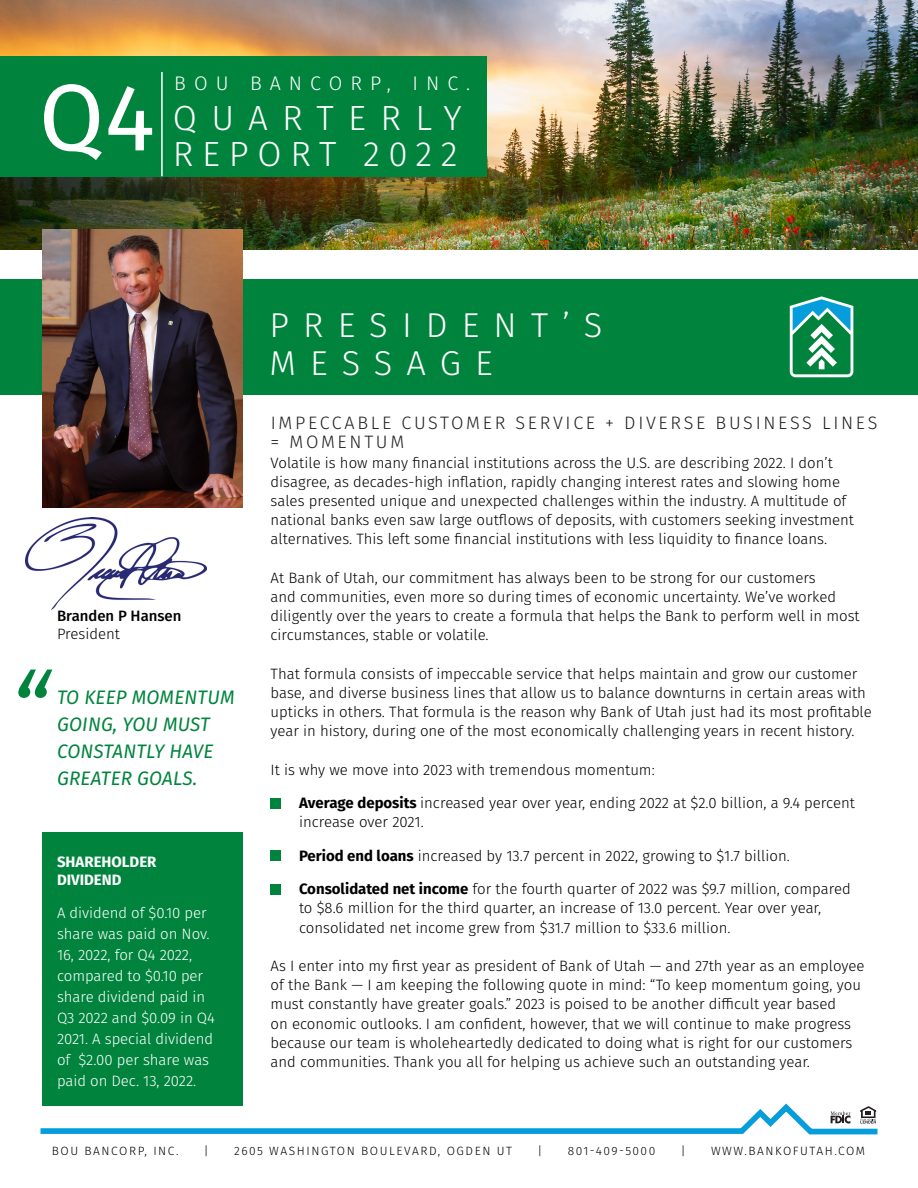
<style>
.page{position:relative;width:918px;height:1188px;background:#fff}
.page>*{position:absolute;margin:0;border:0;box-sizing:border-box;transform-origin:0 0}
.t1{font:94.5px "Fira Sans";color:#fff}
.t2{font:300 34.95px "Fira Sans";letter-spacing:.245em;color:#fff}
.t3{font:300 34.95px "Fira Sans";letter-spacing:.41em;color:#fff}
.t4{font:300 34.5px "Fira Sans";letter-spacing:.41em;color:#fff}
.t5{font:300 19.65px "Fira Sans";letter-spacing:.41em;color:#fff}
.t6{font:italic 19.5px/27px "Fira Sans";letter-spacing:.01em;color:#00843d}
.t7{font:300 18px/19.5px "Fira Sans";letter-spacing:.15em;color:#231f20}
.t8{font:300 15px/19.2px "Fira Sans";color:#000}
.t9{font:300 15px/21px "Fira Sans";letter-spacing:-.005em;color:#fff}
.t10{font:700 15px "Fira Sans";color:#fff}
.t11{font:500 15px "Fira Sans";color:#000}
.t12{font:300 12px "Fira Sans";letter-spacing:.13em;color:#000}
.s1{font-weight:700}
</style>
<div class="page">
<svg style="left:40px;top:1103px;width:838px;height:32px"></svg>
<div style="left:271px;top:798px;width:10px;height:10px;background:#00843d"></div>
<div style="left:271px;top:851px;width:10px;height:10px;background:#00843d"></div>
<div style="left:271px;top:884px;width:10px;height:10px;background:#00843d"></div>
<div style="left:0;top:279px;width:918px;height:115px;background:#00843d"></div>
<svg style="left:18px;top:670px;width:34px;height:28px"></svg>
<div style="left:42px;top:832px;width:201px;height:274px;background:#00843d"></div>
<svg style="left:790px;top:296px;width:63px;height:81px"></svg>
<img style="left:25px;top:518px;width:182px;height:91px">
<img style="left:0;top:0;width:918px;height:249px">
<div style="left:0;top:56px;width:487px;height:120px;background:#00843d"></div>
<hr style="left:161px;top:72px;width:2px;height:104px;background:#fff">
<img style="left:42px;top:230px;width:201px;height:277px">
<p class="t1" style="left:39px;top:46px;width:118px">Q4</p>
<p class="t5" style="left:174px;top:70px;width:297px">BOU BANCORP, INC.</p>
<p class="t3" style="left:173px;top:92px;width:290px">QUARTERLY</p>
<p class="t2" style="left:173px;top:129px;width:286px">REPORT 2022</p>
<p class="t4" style="left:270px;top:300px;width:335px">PRESIDENT’S</p>
<p class="t4" style="left:270px;top:338px;width:225px">MESSAGE</p>
<p class="t11" style="left:57px;top:604px;width:126px">Branden P Hansen</p>
<p class="t8" style="left:57px;top:624px;width:65px">President</p>
<p class="t6" style="left:57px;top:684px;width:179px">TO KEEP MOMENTUM<br>GOING, YOU MUST<br>CONSTANTLY HAVE<br>GREATER GOALS.</p>
<p class="t10" style="left:57px;top:849px;width:101px">SHAREHOLDER</p>
<p class="t10" style="left:57px;top:867px;width:66px">DIVIDEND</p>
<p class="t9" style="left:57px;top:902px;width:159px">A dividend of $0.10 per share was paid on Nov.<br>16, 2022, for Q4 2022, compared to $0.10 per share dividend paid in<br>Q3 2022 and $0.09 in Q4<br>2021. A special dividend of $2.00 per share was paid on Dec. 13, 2022.</p>
<p class="t7" style="left:271px;top:413px;width:608px">IMPECCABLE CUSTOMER SERVICE + DIVERSE BUSINESS LINES = MOMENTUM</p>
<p class="t8" style="left:271px;top:453px;width:585px">Volatile is how many financial institutions across the U.S. are describing 2022. I don’t disagree, as decades-high inflation, rapidly changing interest rates and slowing home sales presented unique and unexpected challenges within the industry. A multitude of national banks even saw large outflows of deposits, with customers seeking investment alternatives. This left some financial institutions with less liquidity to finance loans.</p>
<p class="t8" style="left:271px;top:568px;width:591px">At Bank of Utah, our commitment has always been to be strong for our customers<br>and communities, even more so during times of economic uncertainty. We’ve worked diligently over the years to create a formula that helps the Bank to perform well in most circumstances, stable or volatile.</p>
<p class="t8" style="left:271px;top:664px;width:603px">That formula consists of impeccable service that helps maintain and grow our customer base, and diverse business lines that allow us to balance downturns in certain areas with upticks in others. That formula is the reason why Bank of Utah just had its most profitable year in history, during one of the most economically challenging years in recent history.</p>
<p class="t8" style="left:271px;top:760px;width:386px">It is why we move into 2023 with tremendous momentum:</p>
<p class="t8" style="left:299px;top:793px;width:558px"><span class="s1">Average deposits</span> increased year over year, ending 2022 at $2.0 billion, a 9.4 percent increase over 2021.</p>
<p class="t8" style="left:299px;top:846px;width:492px"><span class="s1">Period end loans</span> increased by 13.7 percent in 2022, growing to $1.7 billion.</p>
<p class="t8" style="left:299px;top:879px;width:553px"><span class="s1">Consolidated net income</span> for the fourth quarter of 2022 was $9.7 million, compared to $8.6 million for the third quarter, an increase of 13.0 percent. Year over year, consolidated net income grew from $31.7 million to $33.6 million.</p>
<p class="t8" style="left:271px;top:956px;width:595px">As I enter into my first year as president of Bank of Utah — and 27th year as an employee of the Bank — I am keeping the following quote in mind: “To keep momentum going, you must constantly have greater goals.” 2023 is poised to be another difficult year based<br>on economic outlooks. I am confident, however, that we will continue to make progress because our team is wholeheartedly dedicated to doing what is right for our customers and communities. Thank you all for helping us achieve such an outstanding year.</p>
<p class="t12" style="left:52px;top:1143px;width:128px">BOU BANCORP, INC.</p>
<p class="t12" style="left:204px;top:1143px;width:6px">|</p>
<p class="t12" style="left:234px;top:1143px;width:279px">2605 WASHINGTON BOULEVARD, OGDEN UT</p>
<p class="t12" style="left:538px;top:1143px;width:6px">|</p>
<p class="t12" style="left:568px;top:1143px;width:89px">801-409-5000</p>
<p class="t12" style="left:681px;top:1143px;width:6px">|</p>
<p class="t12" style="left:711px;top:1143px;width:156px">WWW.BANKOFUTAH.COM</p>
</div>
